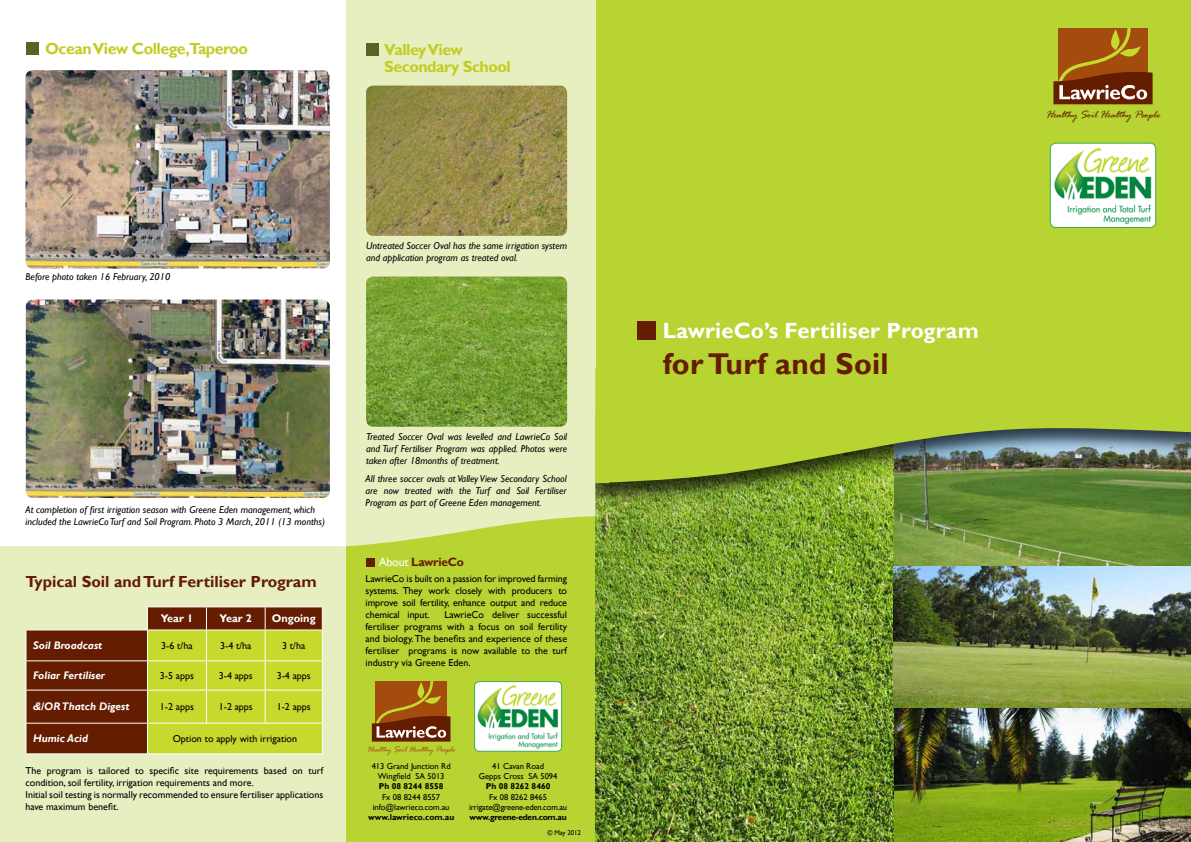
<style>
.page{position:relative;width:1191px;height:842px;background:#fff}
.page>*{position:absolute;margin:0;border:0;box-sizing:border-box;transform-origin:0 0}
.t1{font:700 30px "Gill Sans";letter-spacing:.01em;color:#641d00}
.t2{font:700 22px "Gill Sans";letter-spacing:.01em;color:#fff}
.t3{font:700 16px/17px "Gill Sans";letter-spacing:-.03em;color:#c2cd23}
.t4{font:700 16px "Gill Sans";color:#641d00}
.t5{font:700 12px "Gill Sans";letter-spacing:-.02em;color:#641d00}
.t6{font:italic 700 11px "Gill Sans";color:#fff}
.t7{font:italic 11px "Rage";color:#641d00}
.t8{font:700 11px "Gill Sans";color:#fff}
.t9{font:10px/12px "Gill Sans";color:#000;text-align:justify}
.t10{font:italic 10px/12px "Gill Sans";color:#000}
.t11{font:8.5px/10.2px "Gill Sans";color:#000;text-align:center}
.t12{font:700 8.5px "Gill Sans";color:#000}
.t13{font:8.5px/10.2px "Gill Sans";letter-spacing:-.02em;color:#000;text-align:center}
.t14{font:italic 8.5px "Rage";color:#a84d10}
.t15{font:700 8.5px "Gill Sans";letter-spacing:-.03em;color:#000}
.t16{font:7px "Gill Sans";letter-spacing:-.01em;color:#000}
.s1{font-weight:400;color:#fff}
</style>
<div class="page">
<div style="left:0;top:546px;width:351px;height:296px;background:#e7efc1"></div>
<div style="left:346px;top:514px;width:249px;height:328px;background:#b7d433"></div>
<img style="left:893px;top:506px;width:298px;height:336px">
<img style="left:595px;top:506px;width:298px;height:336px">
<div style="left:582px;top:0;width:609px;height:506px;background:#000;opacity:.7"></div>
<svg style="left:609px;top:0;width:582px;height:483px;background:#b0cc35"></svg>
<svg style="left:372px;top:681px;width:78px;height:61px;background:#9a5b1e"></svg>
<div style="left:26px;top:43px;width:12px;height:12px;background:#576423"></div>
<svg style="left:1053px;top:28px;width:99px;height:76px;background:#9a5b1e"></svg>
<div style="left:638px;top:321px;width:18px;height:18px;background:#641d00"></div>
<div style="left:366px;top:558px;width:8px;height:9px;background:#641d00"></div>
<img style="left:26px;top:70px;width:304px;height:199px">
<img style="left:26px;top:300px;width:304px;height:198px">
<img style="left:1050px;top:143px;width:105px;height:84px">
<div style="left:1049px;top:143px;width:107px;height:85px;border:1px solid #41ad49;border-radius:6px"></div>
<img style="left:474px;top:683px;width:86px;height:67px">
<div style="left:474px;top:681px;width:88px;height:71px;border:1px solid #41ad49;border-radius:5px"></div>
<svg style="left:595px;top:0;width:14px;height:483px;background:#b9d53b"></svg>
<div style="left:346px;top:0;width:249px;height:368px;background:#e7efc1"></div>
<svg style="left:346px;top:283px;width:249px;height:263px;fill:#e7efc1"></svg>
<div style="left:27px;top:630px;width:120px;height:123px;background:#641d00"></div>
<hr style="left:26px;top:629px;width:121px;height:1px;background:#fff">
<hr style="left:26px;top:630px;width:1px;height:30px;background:#fff">
<hr style="left:26px;top:660px;width:121px;height:1px;background:#fff">
<svg style="left:26px;top:661px;width:1px;height:29px"></svg>
<hr style="left:26px;top:690px;width:121px;height:1px;background:#fff">
<hr style="left:26px;top:691px;width:1px;height:32px;background:#fff">
<hr style="left:26px;top:723px;width:121px;height:1px;background:#fff">
<svg style="left:26px;top:724px;width:1px;height:29px"></svg>
<hr style="left:26px;top:753px;width:121px;height:1px;background:#fff">
<hr style="left:147px;top:606px;width:59px;height:1px;background:#fff">
<hr style="left:206px;top:606px;width:59px;height:1px;background:#fff">
<hr style="left:265px;top:606px;width:58px;height:1px;background:#fff">
<svg style="left:147px;top:607px;width:176px;height:147px;background:#babf30"></svg>
<hr style="left:147px;top:629px;width:59px;height:1px;background:#fff">
<hr style="left:206px;top:629px;width:59px;height:1px;background:#fff">
<hr style="left:265px;top:629px;width:58px;height:1px;background:#fff">
<div style="left:366px;top:43px;width:12px;height:13px;background:#576423"></div>
<img style="left:366px;top:86px;width:201px;height:150px">
<img style="left:366px;top:276px;width:201px;height:151px">
<h3 class="t3" style="left:45px;top:41px;width:204px">Ocean View College,Taperoo</h3>
<h3 class="t3" style="left:384px;top:41px;width:128px">Valley View<br>Secondary School</h3>
<p class="t10" style="left:26px;top:271px;width:146px">Before photo taken 16 February, 2010</p>
<p class="t10" style="left:366px;top:240px;width:203px">Untreated Soccer Oval has the same irrigation system and application program as treated oval.</p>
<p class="t10" style="left:26px;top:504px;width:301px">At completion of first irrigation season with Greene Eden management, which included the LawrieCo Turf and Soil Program. Photo 3 March, 2011 (13 months)</p>
<h3 class="t4" style="left:26px;top:572px;width:293px">Typical Soil and Turf Fertiliser Program</h3>
<p class="t8" style="left:161px;top:612px;width:34px">Year 1</p>
<p class="t8" style="left:220px;top:612px;width:34px">Year 2</p>
<p class="t8" style="left:272px;top:612px;width:45px">Ongoing</p>
<p class="t6" style="left:33px;top:639px;width:71px">Soil Broadcast</p>
<p class="t9" style="left:161px;top:640px;width:33px">3-6 t/ha</p>
<p class="t9" style="left:220px;top:640px;width:33px">3-4 t/ha</p>
<p class="t9" style="left:282px;top:640px;width:25px">3 t/ha</p>
<p class="t6" style="left:33px;top:669px;width:73px">Foliar Fertiliser</p>
<p class="t9" style="left:160px;top:670px;width:36px">3-5 apps</p>
<p class="t9" style="left:219px;top:670px;width:36px">3-4 apps</p>
<p class="t9" style="left:277px;top:670px;width:36px">3-4 apps</p>
<p class="t6" style="left:33px;top:700px;width:98px">&amp;/OR Thatch Digest</p>
<p class="t9" style="left:160px;top:701px;width:36px">1-2 apps</p>
<p class="t9" style="left:219px;top:701px;width:36px">1-2 apps</p>
<p class="t9" style="left:277px;top:701px;width:36px">1-2 apps</p>
<p class="t6" style="left:33px;top:732px;width:56px">Humic Acid</p>
<p class="t9" style="left:173px;top:733px;width:126px">Option to apply with irrigation</p>
<p class="t9" style="left:26px;top:765px;width:299px;text-align:left">The program is tailored to specific site requirements based on turf condition, soil fertility, irrigation requirements and more.<br>Initial soil testing is normally recommended to ensure fertiliser applications have maximum benefit.</p>
<p class="t10" style="left:366px;top:431px;width:202px;text-align:justify">Treated Soccer Oval was levelled and LawrieCo Soil and Turf Fertiliser Program was applied. Photos were taken after 18months of treatment.</p>
<p class="t10" style="left:365px;top:473px;width:202px;text-align:justify">All three soccer ovals at Valley View Secondary School are now treated with the Turf and Soil Fertiliser Program as part of Greene Eden management.</p>
<p class="t5" style="left:379px;top:555px;width:87px"><span class="s1">About</span> LawrieCo</p>
<p class="t9" style="left:365px;top:573px;width:203px">LawrieCo is built on a passion for improved farming systems. They work closely with producers to improve soil fertility, enhance output and reduce chemical input.</p>
<p class="t9" style="left:365px;top:609px;width:203px;text-indent:79px">LawrieCo deliver successful fertiliser programs with a focus on soil fertility and biology. The benefits and experience of these fertiliser programs is now available to the turf industry via Greene Eden.</p>
<p class="t14" style="left:367px;top:745px;width:90px">Healthy Soil Healthy People</p>
<p class="t11" style="left:372px;top:761px;width:80px">413 Grand Junction Rd<br>Wingfield SA 5013</p>
<p class="t12" style="left:379px;top:781px;width:66px">Ph 08 8244 8558</p>
<p class="t11" style="left:373px;top:792px;width:78px">Fx 08 8244 8557 info@lawrieco.com.au</p>
<p class="t12" style="left:368px;top:812px;width:88px">www.lawrieco.com.au</p>
<p class="t11" style="left:479px;top:761px;width:80px">41 Cavan Road<br>Gepps Cross SA 5094</p>
<p class="t12" style="left:486px;top:781px;width:66px">Ph 08 8262 8460</p>
<p class="t13" style="left:469px;top:792px;width:100px">Fx 08 8262 8465 irrigate@greene-eden.com.au</p>
<p class="t15" style="left:469px;top:812px;width:99px">www.greene-eden.com.au</p>
<p class="t16" style="left:547px;top:829px;width:35px">© May 2012</p>
<p class="t7" style="left:1046px;top:109px;width:116px">Healthy Soil Healthy People</p>
<h2 class="t2" style="left:663px;top:317px;width:317px">LawrieCo’s Fertiliser Program</h2>
<h1 class="t1" style="left:663px;top:346px;width:227px">for Turf and Soil</h1>
</div>
